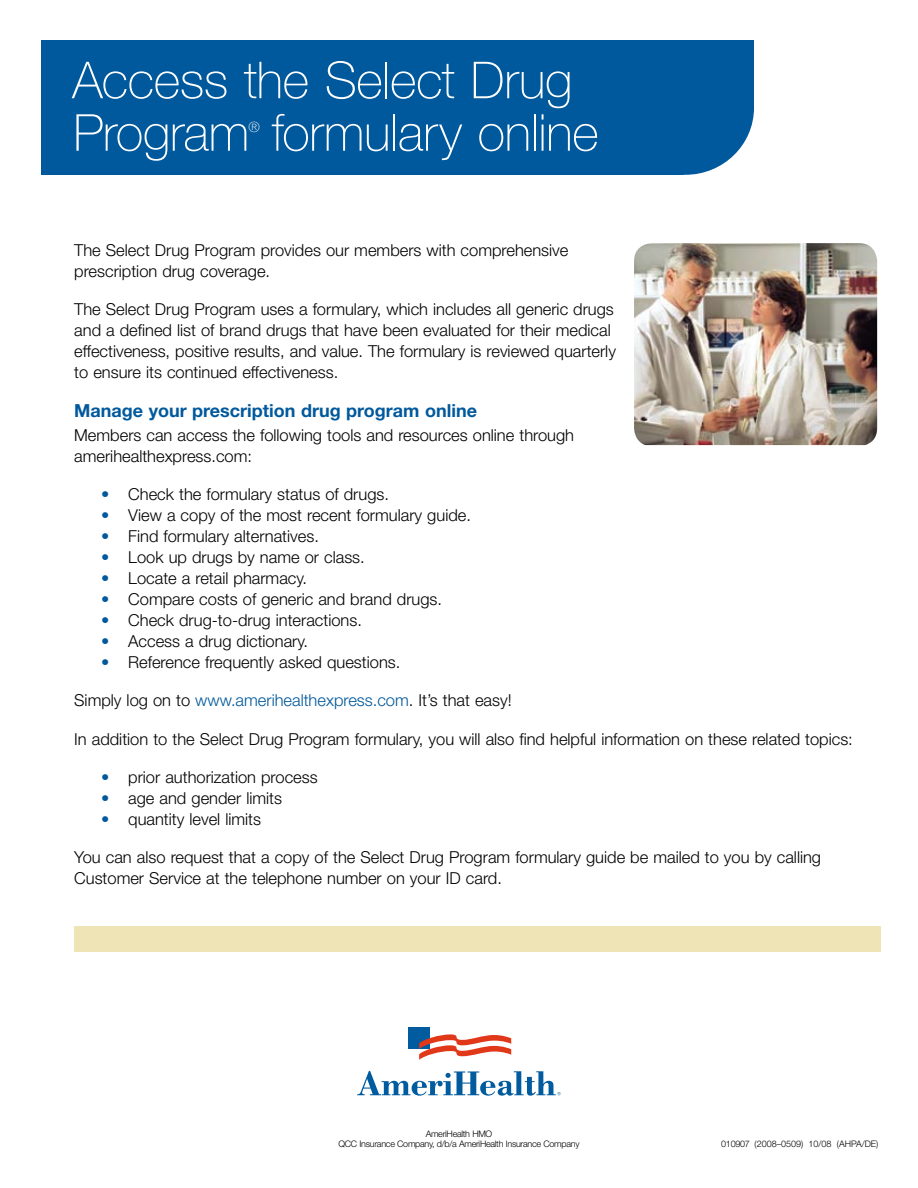
<style>
.page{position:relative;width:918px;height:1188px;background:#fff}
.page>*{position:absolute;margin:0;border:0;box-sizing:border-box;transform-origin:0 0}
.t1{font:100 51px/52.5px "Helvetica Neue";letter-spacing:-.01em;color:#fff}
.t2{font:700 18px "Helvetica Neue";color:#00599c}
.t3{font:300 16.5px/21px "Helvetica Neue";color:#000}
.t4{font:100 14.25px "Helvetica Neue";color:#fff}
.t5{font:300 9px/9.8px "Helvetica Neue";letter-spacing:-.03em;color:#000;text-align:center}
.t6{font:300 9px "Helvetica Neue";color:#000}
.s1{font-weight:100;color:#00599c}
.s2{color:#00599c}
</style>
<div class="page">
<div style="left:74px;top:927px;width:806px;height:25px;background:#efe4b6"></div>
<div style="left:408px;top:1027px;width:22px;height:22px;background:#005b9f"></div>
<svg style="left:419px;top:1034px;width:92px;height:26px"></svg>
<svg style="left:357px;top:1071px;width:204px;height:25px"></svg>
<img style="left:634px;top:243px;width:243px;height:202px">
<div style="left:42px;top:40px;width:642px;height:135px;background:#00599c"></div>
<div style="left:617px;top:40px;width:137px;height:135px;background:#00599c;border-radius:50%"></div>
<div style="left:651px;top:40px;width:103px;height:67px;background:#00599c"></div>
<h1 class="t1" style="left:72px;top:54px;width:528px">Access the Select Drug<br>Program formulary online</h1>
<p class="t4" style="left:248px;top:119px;width:13px">®</p>
<p class="t3" style="left:74px;top:239px;width:496px">The Select Drug Program provides our members with comprehensive prescription drug coverage.</p>
<p class="t3" style="left:74px;top:299px;width:543px">The Select Drug Program uses a formulary, which includes all generic drugs and a defined list of brand drugs that have been evaluated for their medical effectiveness, positive results, and value. The formulary is reviewed quarterly to ensure its continued effectiveness.</p>
<p class="t2" style="left:74px;top:399px;width:404px">Manage your prescription drug program online</p>
<p class="t3" style="left:74px;top:424px;width:501px">Members can access the following tools and resources online through amerihealthexpress.com:</p>
<p class="t3" style="left:101px;top:483px;width:289px"><span class="s1">•</span> Check the formulary status of drugs.</p>
<p class="t3" style="left:101px;top:504px;width:371px"><span class="s1">•</span> View a copy of the most recent formulary guide.</p>
<p class="t3" style="left:101px;top:525px;width:219px"><span class="s1">•</span> Find formulary alternatives.</p>
<p class="t3" style="left:101px;top:546px;width:265px"><span class="s1">•</span> Look up drugs by name or class.</p>
<p class="t3" style="left:101px;top:567px;width:208px"><span class="s1">•</span> Locate a retail pharmacy.</p>
<p class="t3" style="left:101px;top:588px;width:342px"><span class="s1">•</span> Compare costs of generic and brand drugs.</p>
<p class="t3" style="left:101px;top:609px;width:262px"><span class="s1">•</span> Check drug-to-drug interactions.</p>
<p class="t3" style="left:101px;top:630px;width:208px"><span class="s1">•</span> Access a drug dictionary.</p>
<p class="t3" style="left:101px;top:651px;width:301px"><span class="s1">•</span> Reference frequently asked questions.</p>
<p class="t3" style="left:74px;top:690px;width:439px">Simply log on to <span class="s2">www.amerihealthexpress.com</span>. It’s that easy!</p>
<p class="t3" style="left:74px;top:728px;width:780px">In addition to the Select Drug Program formulary, you will also find helpful information on these related topics:</p>
<p class="t3" style="left:101px;top:766px;width:218px"><span class="s1">•</span> prior authorization process</p>
<p class="t3" style="left:101px;top:787px;width:182px"><span class="s1">•</span> age and gender limits</p>
<p class="t3" style="left:101px;top:808px;width:161px"><span class="s1">•</span> quantity level limits</p>
<p class="t3" style="left:74px;top:847px;width:748px">You can also request that a copy of the Select Drug Program formulary guide be mailed to you by calling<br>Customer Service at the telephone number on your ID card.</p>
<p class="t5" style="left:339px;top:1129px;width:243px">AmeriHealth HMO<br>QCC Insurance Company, d/b/a AmeriHealth Insurance Company</p>
<p class="t6" style="left:721px;top:1138px;width:159px">010907 (2008–0509) 10/08 (AHPA/DE)</p>
</div>
